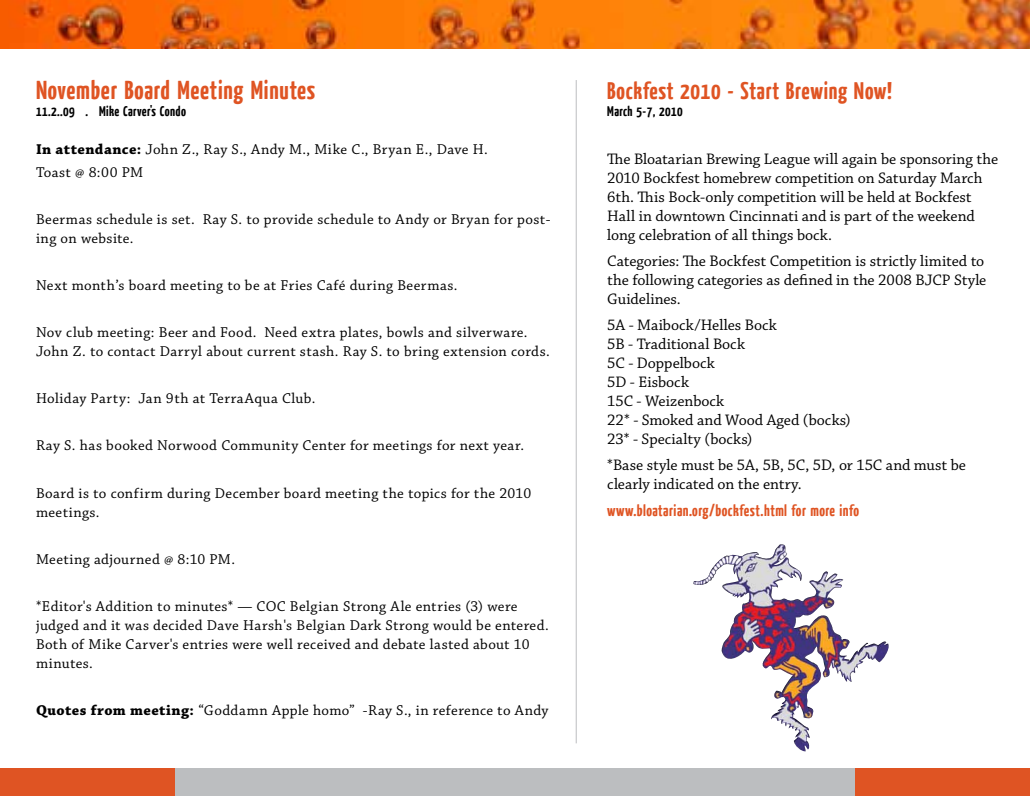
<style>
.page{position:relative;width:1030px;height:796px;background:#fff}
.page>*{position:absolute;margin:0;border:0;box-sizing:border-box;transform-origin:0 0}
.t1{font:700 26px "Yanone Kaffeesatz";letter-spacing:.03em;color:#df5423}
.t2{font:700 24px "Yanone Kaffeesatz";letter-spacing:.03em;color:#df5423}
.t3{font:16px/19px "Chaparral Pro";color:#000}
.t4{font:700 16px "Yanone Kaffeesatz";letter-spacing:.03em;color:#df5423}
.t5{font:15px/19px "Chaparral Pro";letter-spacing:.03em;color:#000}
.t6{font:700 14px "Yanone Kaffeesatz";letter-spacing:.03em;color:#000}
.s1{font-weight:700}
</style>
<div class="page">
<div style="left:166px;top:768px;width:694px;height:28px;background:#bcbec0"></div>
<div style="left:855px;top:768px;width:175px;height:28px;background:#df5423"></div>
<div style="left:0;top:768px;width:175px;height:28px;background:#df5423"></div>
<img style="left:0;top:0;width:1030px;height:49px">
<img style="left:693px;top:544px;width:99px;height:182px">
<hr style="left:576px;top:80px;width:1px;height:663px;background:#bcbec0">
<h1 class="t1" style="left:36px;top:73px;width:281px">November Board Meeting Minutes</h1>
<p class="t6" style="left:36px;top:102px;width:151px">11.2..09 . Mike Carver's Condo</p>
<p class="t5" style="left:36px;top:138px;width:453px;line-height:23.5px"><span class="s1">In attendance:</span> John Z., Ray S., Andy M., Mike C., Bryan E., Dave H.<br>Toast @ 8:00 PM</p>
<p class="t5" style="left:36px;top:211px;width:516px">Beermas schedule is set. Ray S. to provide schedule to Andy or Bryan for post&shy;ing on website.</p>
<p class="t5" style="left:36px;top:277px;width:423px">Next month’s board meeting to be at Fries Café during Beermas.</p>
<p class="t5" style="left:36px;top:324px;width:515px">Nov club meeting: Beer and Food. Need extra plates, bowls and silverware.<br>John Z. to contact Darryl about current stash. Ray S. to bring extension cords.</p>
<p class="t5" style="left:36px;top:390px;width:281px">Holiday Party: Jan 9th at TerraAqua Club.</p>
<p class="t5" style="left:36px;top:437px;width:490px">Ray S. has booked Norwood Community Center for meetings for next year.</p>
<p class="t5" style="left:36px;top:484px;width:497px">Board is to confirm during December board meeting the topics for the 2010 meetings.</p>
<p class="t5" style="left:36px;top:550px;width:201px">Meeting adjourned @ 8:10 PM.</p>
<p class="t5" style="left:36px;top:597px;width:514px">*Editor's Addition to minutes* — COC Belgian Strong Ale entries (3) were judged and it was decided Dave Harsh's Belgian Dark Strong would be entered.<br>Both of Mike Carver's entries were well received and debate lasted about 10 minutes.</p>
<p class="t5" style="left:36px;top:701px;width:514px"><span class="s1">Quotes from meeting:</span> “Goddamn Apple homo” -Ray S., in reference to Andy</p>
<h2 class="t2" style="left:607px;top:75px;width:286px">Bockfest 2010 - Start Brewing Now!</h2>
<p class="t6" style="left:607px;top:102px;width:77px">March 5-7, 2010</p>
<p class="t3" style="left:607px;top:150px;width:392px">The Bloatarian Brewing League will again be sponsoring the 2010 Bockfest homebrew competition on Saturday March 6th. This Bock-only competition will be held at Bockfest Hall in downtown Cincinnati and is part of the weekend long celebration of all things bock.</p>
<p class="t3" style="left:607px;top:252px;width:381px">Categories: The Bockfest Competition is strictly limited to the following categories as defined in the 2008 BJCP Style<br>Guidelines.</p>
<p class="t3" style="left:607px;top:316px;width:245px">5A - Maibock/Helles Bock<br>5B - Traditional Bock<br>5C - Doppelbock<br>5D - Eisbock<br>15C - Weizenbock<br>22* - Smoked and Wood Aged (bocks)<br>23* - Specialty (bocks)</p>
<p class="t3" style="left:607px;top:456px;width:360px">*Base style must be 5A, 5B, 5C, 5D, or 15C and must be clearly indicated on the entry.</p>
<p class="t4" style="left:607px;top:499px;width:253px">www.bloatarian.org/bockfest.html for more info</p>
</div>
